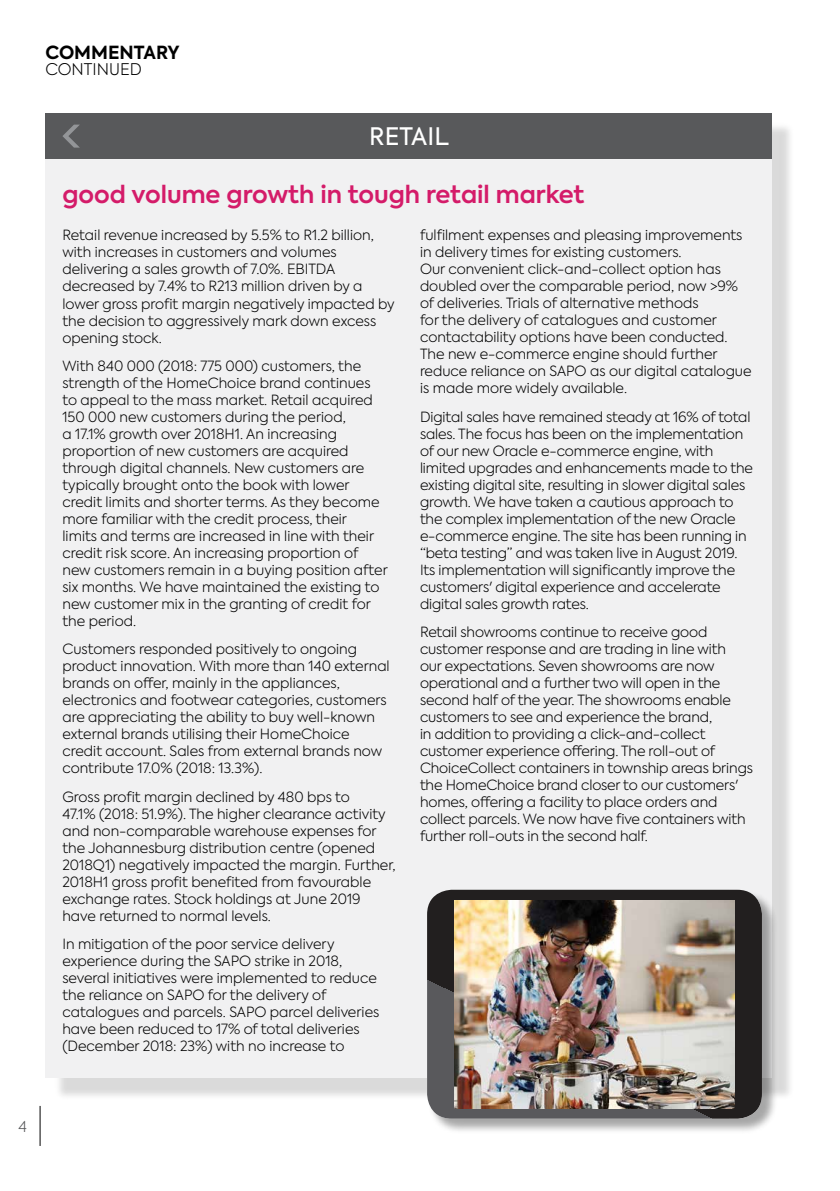
<style>
.page{position:relative;width:840px;height:1191px;background:#fff}
.page>*{position:absolute;margin:0;border:0;box-sizing:border-box;transform-origin:0 0}
.t1{font:600 24px "Axiforma";color:#d41b69}
.t2{font:24px "Axiforma";color:#fff}
.t3{font:700 18px "Axiforma";color:#000}
.t4{font:300 16px "Axiforma";color:#000}
.t5{font:300 15px "Axiforma";color:#58595b}
.t6{font:300 14px/17px "Axiforma";color:#000}
</style>
<div class="page">
<hr style="left:40px;top:1106px;width:1px;height:40px;background:#000">
<div style="left:55px;top:123px;width:739px;height:977px;background:#000;opacity:.15"></div>
<div style="left:45px;top:113px;width:726px;height:964px;background:#f1f1f2"></div>
<div style="left:45px;top:113px;width:726px;height:46px;background:#58595b"></div>
<svg style="left:62px;top:125px;width:18px;height:23px"></svg>
<div style="left:427px;top:890px;width:350px;height:244px;background:#000;opacity:.35"></div>
<svg style="left:427px;top:889px;width:334px;height:229px;background:#3d3a3b"></svg>
<img style="left:454px;top:900px;width:280px;height:208px">
<p class="t3" style="left:45px;top:40px;width:136px">COMMENTARY</p>
<p class="t4" style="left:45px;top:59px;width:98px">CONTINUED</p>
<h1 class="t2" style="left:369px;top:121px;width:81px">RETAIL</h1>
<h1 class="t1" style="left:62px;top:178px;width:523px">good volume growth in tough retail market</h1>
<p class="t6" style="left:62px;top:227px;width:333px">Retail revenue increased by 5.5% to R1.2 billion, with increases in customers and volumes delivering a sales growth of 7.0%. EBITDA decreased by 7.4% to R213 million driven by a lower gross profit margin negatively impacted by the decision to aggressively mark down excess opening stock.</p>
<p class="t6" style="left:62px;top:357px;width:327px">With 840 000 (2018: 775 000) customers, the strength of the HomeChoice brand continues to appeal to the mass market. Retail acquired 150 000 new customers during the period,<br>a 17.1% growth over 2018H1. An increasing proportion of new customers are acquired through digital channels. New customers are typically brought onto the book with lower credit limits and shorter terms. As they become more familiar with the credit process, their<br>limits and terms are increased in line with their credit risk score. An increasing proportion of new customers remain in a buying position after six months. We have maintained the existing to new customer mix in the granting of credit for the period.</p>
<p class="t6" style="left:62px;top:640px;width:328px">Customers responded positively to ongoing product innovation. With more than 140 external brands on offer, mainly in the appliances, electronics and footwear categories, customers are appreciating the ability to buy well-known external brands utilising their HomeChoice credit account. Sales from external brands now contribute 17.0% (2018: 13.3%).</p>
<p class="t6" style="left:62px;top:788px;width:334px">Gross profit margin declined by 480 bps to<br>47.1% (2018: 51.9%). The higher clearance activity and non-comparable warehouse expenses for the Johannesburg distribution centre (opened 2018Q1) negatively impacted the margin. Further, 2018H1 gross profit benefited from favourable exchange rates. Stock holdings at June 2019 have returned to normal levels.</p>
<p class="t6" style="left:62px;top:935px;width:318px">In mitigation of the poor service delivery experience during the SAPO strike in 2018, several initiatives were implemented to reduce the reliance on SAPO for the delivery of catalogues and parcels. SAPO parcel deliveries have been reduced to 17% of total deliveries (December 2018: 23%) with no increase to</p>
<p class="t6" style="left:420px;top:227px;width:333px">fulfilment expenses and pleasing improvements in delivery times for existing customers.<br>Our convenient click-and-collect option has doubled over the comparable period, now &gt;9% of deliveries. Trials of alternative methods<br>for the delivery of catalogues and customer contactability options have been conducted.<br>The new e-commerce engine should further reduce reliance on SAPO as our digital catalogue is made more widely available.</p>
<p class="t6" style="left:420px;top:408px;width:334px">Digital sales have remained steady at 16% of total sales. The focus has been on the implementation of our new Oracle e-commerce engine, with limited upgrades and enhancements made to the existing digital site, resulting in slower digital sales growth. We have taken a cautious approach to the complex implementation of the new Oracle e-commerce engine. The site has been running in “beta testing” and was taken live in August 2019.<br>Its implementation will significantly improve the customers' digital experience and accelerate digital sales growth rates.</p>
<p class="t6" style="left:420px;top:623px;width:334px">Retail showrooms continue to receive good customer response and are trading in line with<br>our expectations. Seven showrooms are now operational and a further two will open in the second half of the year. The showrooms enable customers to see and experience the brand,<br>in addition to providing a click-and-collect customer experience offering. The roll-out of ChoiceCollect containers in township areas brings the HomeChoice brand closer to our customers' homes, offering a facility to place orders and collect parcels. We now have five containers with further roll-outs in the second half.</p>
<p class="t5" style="left:18px;top:1116px;width:10px">4</p>
</div>
